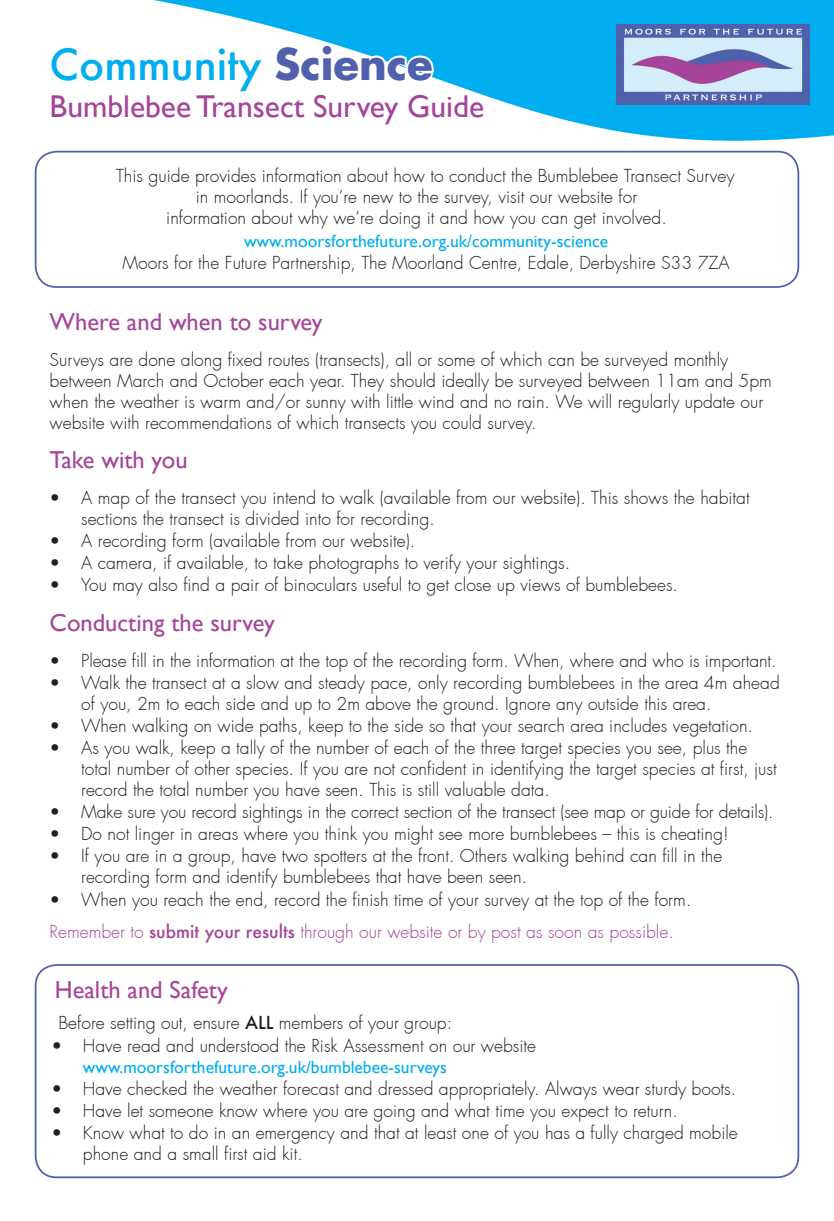
<style>
.page{position:relative;width:834px;height:1221px;background:#fff}
.page>*{position:absolute;margin:0;border:0;box-sizing:border-box;transform-origin:0 0}
.t1{font:500 42px "Futura";color:#00aeef}
.t2{font:31.5px "Gill Sans";color:#a54499}
.Paragraph_Style8{font:24.5px "Gill Sans";color:#a54499}
.Paragraph_Style6{font:24.5px "Gill Sans";color:#a54499}
.Paragraph_Style14{font:24.5px "Gill Sans";color:#a54499}
.Paragraph_Style7{font:300 17.5px/21px "Futura";color:#231f20}
.Paragraph_Style3{font:300 17.5px "Futura";color:#231f20}
.Paragraph_Style13{font:300 17.5px "Futura";color:#a54499}
.Paragraph_Style3-2{font:17.5px "Gill Sans";color:#00aeef}
.Paragraph_Style15{font:300 17.5px "Futura";color:#231f20}
.s1{font-weight:700;color:#5060ac}
.s2{font-weight:500}
.s3{font-family:"Gill Sans";font-weight:400;color:#00aeef}
</style>
<div class="page">
<img style="left:153px;top:0;width:680px;height:141px">
<div style="left:35px;top:151px;width:764px;height:137px;border:2px solid #5060ac;border-radius:21px"></div>
<div style="left:35px;top:964px;width:764px;height:214px;border:2px solid #5060ac;border-radius:21px"></div>
<svg style="left:153px;top:41px;width:333px;height:87px"></svg>
<img style="left:616px;top:25px;width:193px;height:79px">
<p class="t1" style="left:50px;top:35px;width:384px">Community <span class="s1">Science</span></p>
<p class="t2" style="left:50px;top:88px;width:436px">Bumblebee Transect Survey Guide</p>
<p class="Paragraph_Style3" style="left:116px;top:165px;width:619px">This guide provides information about how to conduct the Bumblebee Transect Survey</p>
<p class="Paragraph_Style3" style="left:196px;top:186px;width:443px">in moorlands. If you’re new to the survey, visit our website for</p>
<p class="Paragraph_Style3" style="left:166px;top:207px;width:502px">information about why we’re doing it and how you can get involved.</p>
<p class="Paragraph_Style3-2" style="left:244px;top:230px;width:365px">www.moorsforthefuture.org.uk/community-science</p>
<p class="Paragraph_Style3" style="left:122px;top:252px;width:608px">Moors for the Future Partnership, The Moorland Centre, Edale, Derbyshire S33 7ZA</p>
<p class="Paragraph_Style6" style="left:50px;top:307px;width:274px">Where and when to survey</p>
<p class="Paragraph_Style7" style="left:50px;top:349px;width:723px">Surveys are done along fixed routes (transects), all or some of which can be surveyed monthly between March and October each year. They should ideally be surveyed between 11am and 5pm when the weather is warm and/or sunny with little wind and no rain. We will regularly update our website with recommendations of which transects you could survey.</p>
<p class="Paragraph_Style8" style="left:50px;top:445px;width:139px">Take with you</p>
<p class="Paragraph_Style7" style="left:81px;top:487px;width:670px;text-indent:-32px">• A map of the transect you intend to walk (available from our website). This shows the habitat sections the transect is divided into for recording.</p>
<p class="Paragraph_Style7" style="left:50px;top:530px;width:367px">• A recording form (available from our website).</p>
<p class="Paragraph_Style7" style="left:50px;top:552px;width:522px">• A camera, if available, to take photographs to verify your sightings.</p>
<p class="Paragraph_Style7" style="left:50px;top:574px;width:629px">• You may also find a pair of binoculars useful to get close up views of bumblebees.</p>
<p class="Paragraph_Style8" style="left:50px;top:608px;width:227px">Conducting the survey</p>
<p class="Paragraph_Style7" style="left:50px;top:650px;width:728px">• Please fill in the information at the top of the recording form. When, where and who is important.</p>
<p class="Paragraph_Style7" style="left:81px;top:672px;width:700px;text-indent:-32px">• Walk the transect at a slow and steady pace, only recording bumblebees in the area 4m ahead of you, 2m to each side and up to 2m above the ground. Ignore any outside this area.</p>
<p class="Paragraph_Style7" style="left:50px;top:715px;width:704px">• When walking on wide paths, keep to the side so that your search area includes vegetation.</p>
<p class="Paragraph_Style7" style="left:81px;top:737px;width:697px;text-indent:-32px">• As you walk, keep a tally of the number of each of the three target species you see, plus the total number of other species. If you are not confident in identifying the target species at first, just record the total number you have seen. This is still valuable data.</p>
<p class="Paragraph_Style7" style="left:50px;top:801px;width:725px">• Make sure you record sightings in the correct section of the transect (see map or guide for details).</p>
<p class="Paragraph_Style7" style="left:50px;top:823px;width:680px">• Do not linger in areas where you think you might see more bumblebees – this is cheating!</p>
<p class="Paragraph_Style7" style="left:81px;top:845px;width:642px;text-indent:-32px">• If you are in a group, have two spotters at the front. Others walking behind can fill in the recording form and identify bumblebees that have been seen.</p>
<p class="Paragraph_Style7" style="left:50px;top:889px;width:643px">• When you reach the end, record the finish time of your survey at the top of the form.</p>
<p class="Paragraph_Style13" style="left:50px;top:920px;width:625px">Remember to <span class="s2">submit your results</span> through our website or by post as soon as possible.</p>
<p class="Paragraph_Style14" style="left:55px;top:974px;width:174px">Health and Safety</p>
<p class="Paragraph_Style15" style="left:58px;top:1011px;width:395px">Before setting out, ensure <span class="s2">ALL</span> members of your group:</p>
<p class="Paragraph_Style7" style="left:83px;top:1035px;width:454px;text-indent:-32px">• Have read and understood the Risk Assessment on our website <span class="s3">www.moorsforthefuture.org.uk/bumblebee-surveys</span></p>
<p class="Paragraph_Style7" style="left:51px;top:1078px;width:686px">• Have checked the weather forecast and dressed appropriately. Always wear sturdy boots.</p>
<p class="Paragraph_Style7" style="left:51px;top:1100px;width:627px">• Have let someone know where you are going and what time you expect to return.</p>
<p class="Paragraph_Style7" style="left:83px;top:1122px;width:656px;text-indent:-32px">• Know what to do in an emergency and that at least one of you has a fully charged mobile phone and a small first aid kit.</p>
</div>
